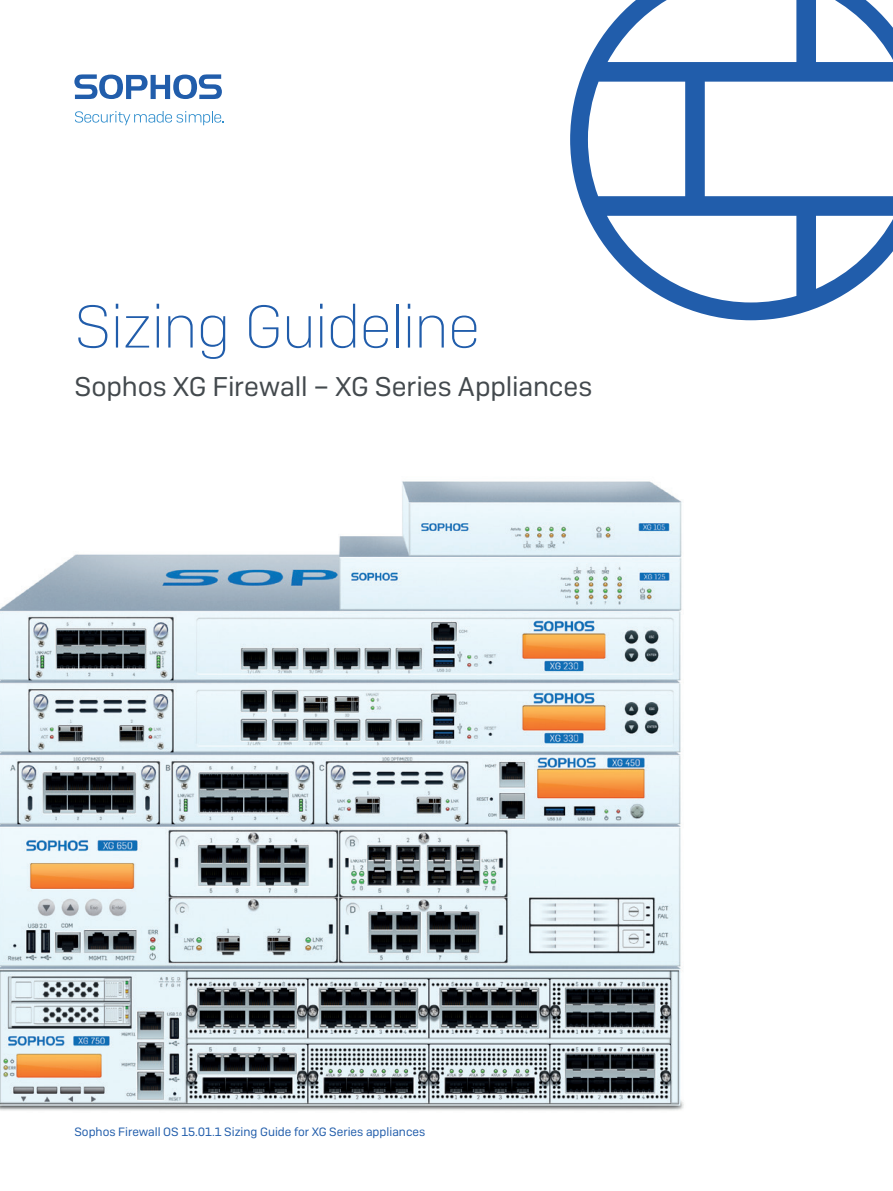
<style>
.page{position:relative;width:893px;height:1191px;background:#fff}
.page>*{position:absolute;margin:0;border:0;box-sizing:border-box;transform-origin:0 0}
.Title_2{font:60px "Camber Ul";letter-spacing:-.015em;color:#215dab}
.Intro_subheading{font:27px "Camber";letter-spacing:-.005em;color:#43494d}
.t1{font:12px "Camber";color:#215dab}
</style>
<div class="page">
<svg style="left:74px;top:74px;width:148px;height:25px"></svg>
<svg style="left:75px;top:111px;width:148px;height:14px"></svg>
<img style="left:0;top:481px;width:684px;height:630px">
<svg style="left:570px;top:0;width:323px;height:320px"></svg>
<p class="Title_2" style="left:74px;top:291px;width:407px">Sizing Guideline</p>
<p class="Intro_subheading" style="left:74px;top:371px;width:519px">Sophos XG Firewall – XG Series Appliances</p>
<p class="t1" style="left:74px;top:1124px;width:352px">Sophos Firewall OS 15.01.1 Sizing Guide for XG Series appliances</p>
</div>
